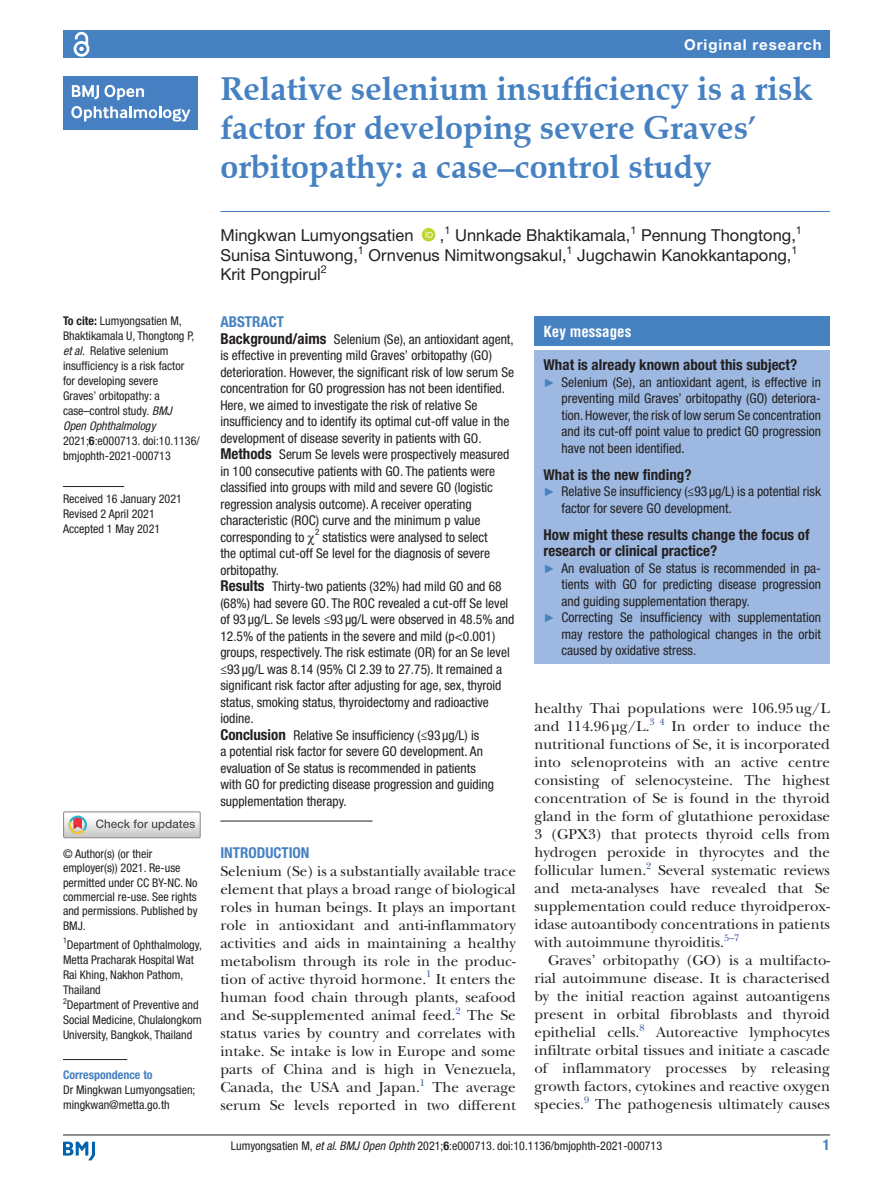
<style>
.page{position:relative;width:893px;height:1191px;background:#fff}
.page>*{position:absolute;margin:0;border:0;box-sizing:border-box;transform-origin:0 0}
.t1{font:700 33px/39px "Zapf Calligraphic 801 BT";color:#4681c2}
.t2{font:16.5px "Helvetica Neue LT Std";color:#231f20}
.t3{font:15px/18px "New Baskerville";color:#231f20;text-align:justify}
.t4{font:700 condensed 15px/16.5px "Helvetica Neue LT Std";color:#231f20}
.t5{font:700 condensed 15px "Helvetica Neue LT Std";color:#4681c2}
.t6{font:700 15px "Helvetica Neue LT Std";letter-spacing:.065em;color:#fff}
.t7{font:700 condensed 15px "Helvetica";color:#fff}
.t8{font:condensed 13.5px/16.5px "Helvetica Neue LT Std";color:#231f20}
.t9{font:condensed 12px/15px "Helvetica Neue LT Std";color:#231f20}
.t10{font:700 condensed 12px "Helvetica Neue LT Std";color:#4681c2}
.t11{font:10.95px "Helvetica Neue LT Std";color:#231f20}
.t12{font:9.9px "New Baskerville";color:#3853a3}
.t13{font:condensed 7.95px "Helvetica Neue LT Std";color:#231f20}
.s1{font-weight:700}
.s2{font-style:italic}
.s3{font-weight:700;font-size:15px}
.s4{font-family:"Arial";font-stretch:normal;font-size:12px;color:#4681c2}
</style>
<div class="page">
<hr style="left:63px;top:1134px;width:767px;height:1px;background:#231f20">
<svg style="left:63px;top:1141px;width:32px;height:19px"></svg>
<div style="left:63px;top:31px;width:767px;height:27px;background:#4681c2"></div>
<svg style="left:73px;top:31px;width:17px;height:26px"></svg>
<hr style="left:220px;top:211px;width:610px;height:1px;background:#4681c2">
<svg style="left:422px;top:228px;width:13px;height:13px"></svg>
<hr style="left:63px;top:486px;width:61px;height:1px;background:#231f20">
<hr style="left:63px;top:1059px;width:64px;height:1px;background:#231f20">
<div style="left:63px;top:811px;width:138px;height:27px;border:1px solid #969090"></div>
<svg style="left:64px;top:812px;width:136px;height:25px"></svg>
<div style="left:63px;top:77px;width:135px;height:53px;background:#4780c2"></div>
<svg style="left:72px;top:85px;width:72px;height:15px"></svg>
<svg style="left:71px;top:106px;width:119px;height:16px"></svg>
<hr style="left:220px;top:820px;width:153px;height:1px;background:#231f20">
<div style="left:535px;top:316px;width:295px;height:30px;background:#4681c2"></div>
<div style="left:535px;top:350px;width:295px;height:314px;background:#9db9e1"></div>
<p class="t9" style="left:63px;top:313px;width:138px"><span class="s1">To cite:</span> Lumyongsatien M,<br>Bhaktikamala U, Thongtong P, <span class="s2">et al</span>. Relative selenium insufficiency is a risk factor<br>for developing severe<br>Graves’ orbitopathy: a case–control study. <span class="s2">BMJ<br>Open Ophthalmology<br></span>2021;<span class="s1">6</span>:e000713. doi:10.1136/ bmjophth-2021-000713</p>
<p class="t9" style="left:63px;top:491px;width:120px">Received 16 January 2021<br>Revised 2 April 2021<br>Accepted 1 May 2021</p>
<p class="t9" style="left:63px;top:846px;width:136px;line-height:14.4px">© Author(s) (or their employer(s)) 2021. Re-use permitted under CC BY-NC. No commercial re-use. See rights and permissions. Published by<br>BMJ.</p>
<p class="t13" style="left:63px;top:936px;width:5px">1</p>
<p class="t9" style="left:63px;top:937px;width:140px;text-indent:4px">Department of Ophthalmology,<br>Metta Pracharak Hospital Wat<br>Rai Khing, Nakhon Pathom,<br>Thailand<br><sup>2</sup>Department of Preventive and<br>Social Medicine, Chulalongkorn<br>University, Bangkok, Thailand</p>
<p class="t10" style="left:63px;top:1068px;width:91px">Correspondence to</p>
<p class="t9" style="left:63px;top:1082px;width:134px">Dr Mingkwan Lumyongsatien; mingkwan@metta.go.th</p>
<p class="t6" style="left:684px;top:35px;width:139px">Original research</p>
<h1 class="t1" style="left:220px;top:69px;width:593px">Relative selenium insufficiency is a risk factor for developing severe Graves’ orbitopathy: a case–control study</h1>
<p class="t11" style="left:444px;top:224px;width:8px">1</p>
<p class="t2" style="left:455px;top:226px;width:177px">Unnkade Bhaktikamala,</p>
<p class="t11" style="left:630px;top:224px;width:8px">1</p>
<p class="t2" style="left:641px;top:226px;width:156px">Pennung Thongtong,</p>
<p class="t11" style="left:796px;top:224px;width:8px">1</p>
<p class="t2" style="left:220px;top:226px;width:195px">Mingkwan Lumyongsatien</p>
<p class="t2" style="left:440px;top:226px;width:6px">,</p>
<p class="t2" style="left:220px;top:245px;width:139px">Sunisa Sintuwong,</p>
<p class="t11" style="left:358px;top:243px;width:8px">1</p>
<p class="t2" style="left:369px;top:245px;width:200px">Ornvenus Nimitwongsakul,</p>
<p class="t11" style="left:567px;top:243px;width:8px">1</p>
<p class="t2" style="left:577px;top:245px;width:216px">Jugchawin Kanokkantapong,</p>
<p class="t11" style="left:792px;top:243px;width:8px">1</p>
<p class="t2" style="left:220px;top:265px;width:102px">Krit Pongpirul</p>
<p class="t11" style="left:321px;top:263px;width:8px">2</p>
<p class="t5" style="left:220px;top:312px;width:65px">ABSTRACT</p>
<p class="t8" style="left:220px;top:330px;width:295px"><span class="s3">Background/aims</span> Selenium (Se), an antioxidant agent, is effective in preventing mild Graves’ orbitopathy (GO) deterioration. However, the significant risk of low serum Se concentration for GO progression has not been identified.<br>Here, we aimed to investigate the risk of relative Se insufficiency and to identify its optimal cut-off value in the development of disease severity in patients with GO.<br><span class="s3">Methods</span> Serum Se levels were prospectively measured in 100 consecutive patients with GO. The patients were classified into groups with mild and severe GO (logistic regression analysis outcome). A receiver operating characteristic (ROC) curve and the minimum p value corresponding to <sup>2</sup> statistics were analysed to select<br>the optimal cut-off Se level for the diagnosis of severe orbitopathy.<br><span class="s3">Results</span> Thirty-two patients (32%) had mild GO and 68 (68%) had severe GO. The ROC revealed a cut-off Se level of 93 µg/L. Se levels ≤93 µg/L were observed in 48.5% and 12.5% of the patients in the severe and mild (p&lt;0.001) groups, respectively. The risk estimate (OR) for an Se level ≤93 µg/L was 8.14 (95% CI 2.39 to 27.75). It remained a significant risk factor after adjusting for age, sex, thyroid status, smoking status, thyroidectomy and radioactive iodine.<br><span class="s3">Conclusion</span> Relative Se insufficiency (≤93 µg/L) is<br>a potential risk factor for severe GO development. An evaluation of Se status is recommended in patients<br>with GO for predicting disease progression and guiding supplementation therapy.</p>
<p class="t5" style="left:220px;top:843px;width:91px">INTRODUCTION</p>
<p class="t3" style="left:220px;top:862px;width:297px">Selenium (Se) is a substantially available trace element that plays a broad range of biological roles in human beings. It plays an important role in antioxidant and anti-inflammatory activities and aids in maintaining a healthy metabolism through its role in the produc&shy;tion of active thyroid hormone.</p>
<p class="t12" style="left:426px;top:968px;width:7px">1</p>
<p class="t3" style="left:220px;top:970px;width:297px;text-indent:215px">It enters the human food chain through plants, seafood and Se-supplemented animal feed.<sup>2</sup></p>
<p class="t3" style="left:220px;top:1006px;width:297px;text-indent:247px">The Se status varies by country and correlates with intake. Se intake is low in Europe and some parts of China and is high in Venezuela, Canada, the USA and Japan.</p>
<p class="t12" style="left:420px;top:1076px;width:7px">1</p>
<p class="t3" style="left:220px;top:1078px;width:297px;text-align:right">The average<br>serum Se levels reported in two different</p>
<p class="t7" style="left:544px;top:322px;width:89px">Key messages</p>
<p class="t4" style="left:544px;top:356px;width:255px">What is already known about this subject?</p>
<p class="t8" style="left:562px;top:373px;width:261px;text-align:justify;text-indent:-18px"><span class="s4">►</span> Selenium (Se), an antioxidant agent, is effective in preventing mild Graves’ orbitopathy (GO) deteriora&shy;tion. However, the risk of low serum Se concentration and its cut-off point value to predict GO progression have not been identified.</p>
<p class="t4" style="left:544px;top:466px;width:149px">What is the new finding?</p>
<p class="t8" style="left:562px;top:483px;width:261px;text-indent:-18px"><span class="s4">►</span> Relative Se insufficiency (≤93 µg/L) is a potential risk factor for severe GO development.</p>
<p class="t4" style="left:544px;top:526px;width:267px">How might these results change the focus of research or clinical practice?</p>
<p class="t8" style="left:544px;top:559px;width:279px"><span class="s4">►</span> An evaluation of Se status is recommended in pa-</p>
<p class="t8" style="left:562px;top:576px;width:261px">tients with GO for predicting disease progression</p>
<p class="t8" style="left:562px;top:592px;width:190px">and guiding supplementation therapy.</p>
<p class="t8" style="left:544px;top:609px;width:279px"><span class="s4">►</span> Correcting Se insufficiency with supplementation</p>
<p class="t8" style="left:562px;top:625px;width:261px">may restore the pathological changes in the orbit</p>
<p class="t8" style="left:562px;top:642px;width:136px">caused by oxidative stress.</p>
<p class="t3" style="left:535px;top:699px;width:297px">healthy Thai populations were 106.95ug/L and 114.96µg/L.<sup>3</sup> <sup>4</sup></p>
<p class="t3" style="left:535px;top:717px;width:297px;text-indent:137px">In order to induce the nutritional functions of Se, it is incorporated into selenoproteins with an active centre consisting of selenocysteine. The highest concentration of Se is found in the thyroid gland in the form of glutathione peroxidase 3 (GPX3) that protects thyroid cells from hydrogen peroxide in thyrocytes and the follicular lumen.</p>
<p class="t12" style="left:646px;top:859px;width:7px">2</p>
<p class="t3" style="left:535px;top:861px;width:297px;text-indent:124px">Several systematic reviews and meta-analyses have revealed that Se supplementation could reduce thyroidperox&shy;idase autoantibody concentrations in patients with autoimmune thyroiditis.</p>
<p class="t12" style="left:724px;top:931px;width:17px">5–7</p>
<p class="t3" style="left:535px;top:951px;width:297px;text-indent:14px">Graves’ orbitopathy (GO) is a multifacto&shy;rial autoimmune disease. It is characterised by the initial reaction against autoantigens present in orbital fibroblasts and thyroid epithelial cells.<sup>8</sup></p>
<p class="t3" style="left:535px;top:1023px;width:297px;text-indent:121px">Autoreactive lymphocytes infiltrate orbital tissues and initiate a cascade of inflammatory processes by releasing growth factors, cytokines and reactive oxygen species.</p>
<p class="t12" style="left:584px;top:1093px;width:7px">9</p>
<p class="t3" style="left:595px;top:1095px;width:236px">The pathogenesis ultimately causes</p>
<p class="t9" style="left:231px;top:1137px;width:433px">Lumyongsatien M, <span class="s2">et al</span>. <span class="s2">BMJ Open Ophth</span> 2021;<span class="s1">6</span>:e000713. doi:10.1136/bmjophth-2021-000713</p>
<p class="t5" style="left:823px;top:1135px;width:9px">1</p>
</div>
